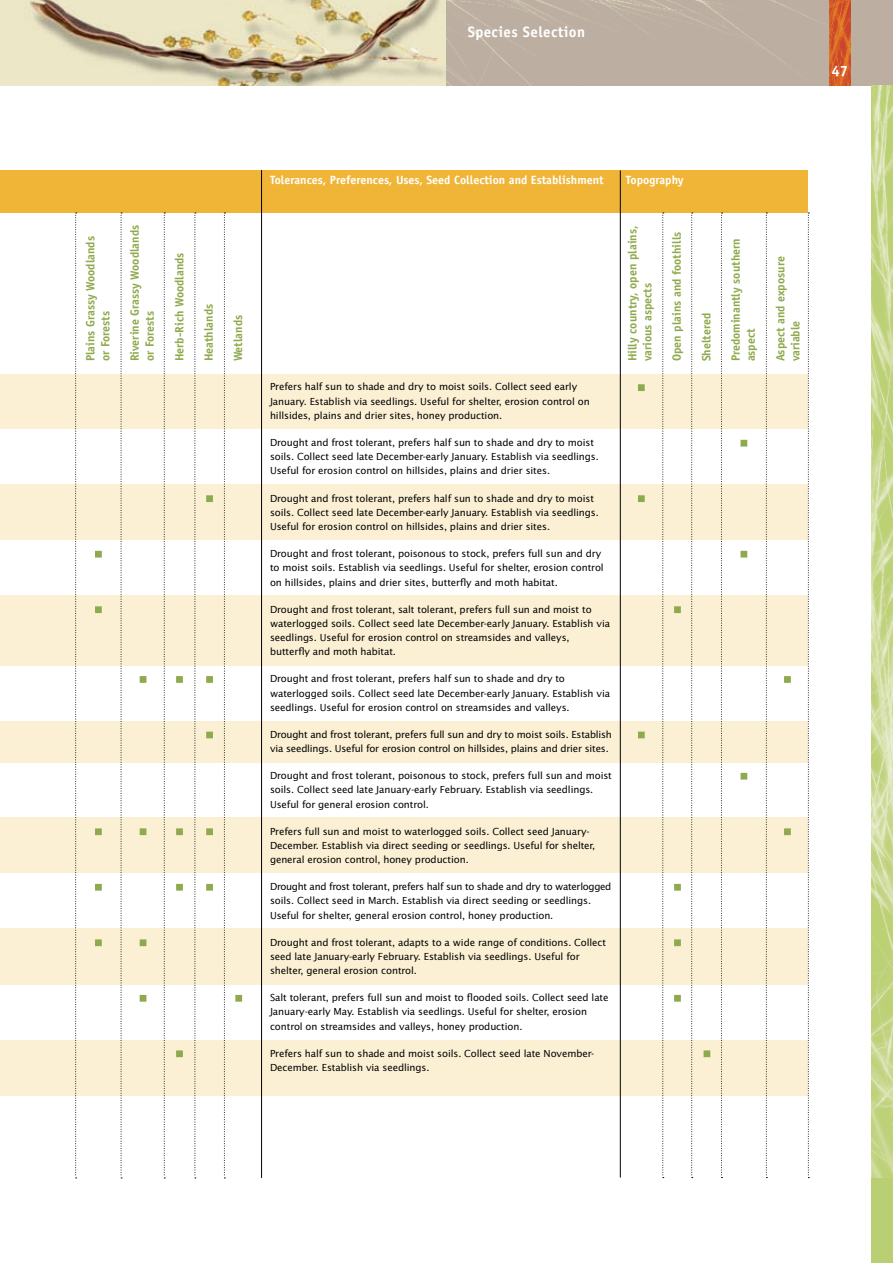
<style>
.page{position:relative;width:893px;height:1263px;background:#fff}
.page>*{position:absolute;margin:0;border:0;box-sizing:border-box;transform-origin:0 0}
.t1{font:700 15px "Officina Sans";letter-spacing:.025em;color:#fff}
.t2{font:700 12px/15px "Officina Sans";color:#8fa94d}
.t3{font:700 12px "Officina Sans";color:#fff}
.t4{font:9.75px/14.2px "Lucida Sans";letter-spacing:-.01em;color:#000}
.t5{font:700 9.75px "Lucida Sans";color:#8fa94d}
</style>
<div class="page">
<div style="left:0;top:374px;width:808px;height:55px;background:#fbf0d4"></div>
<div style="left:0;top:484px;width:808px;height:56px;background:#fbf0d4"></div>
<div style="left:0;top:595px;width:808px;height:70px;background:#fbf0d4"></div>
<div style="left:0;top:721px;width:808px;height:41px;background:#fbf0d4"></div>
<div style="left:0;top:817px;width:808px;height:56px;background:#fbf0d4"></div>
<div style="left:0;top:928px;width:808px;height:56px;background:#fbf0d4"></div>
<div style="left:0;top:1040px;width:808px;height:55px;background:#fbf0d4"></div>
<div style="left:0;top:170px;width:808px;height:43px;background:#f0b537"></div>
<hr style="left:261px;top:170px;width:1px;height:1008px;background:#000">
<svg style="left:75px;top:213px;width:2px;height:965px"></svg>
<svg style="left:121px;top:213px;width:1px;height:965px"></svg>
<svg style="left:164px;top:213px;width:1px;height:965px"></svg>
<svg style="left:195px;top:213px;width:1px;height:965px"></svg>
<svg style="left:224px;top:213px;width:1px;height:965px"></svg>
<hr style="left:620px;top:170px;width:1px;height:1007px;background:#000">
<svg style="left:662px;top:213px;width:2px;height:965px"></svg>
<svg style="left:691px;top:213px;width:2px;height:965px"></svg>
<svg style="left:721px;top:213px;width:1px;height:965px"></svg>
<svg style="left:766px;top:213px;width:1px;height:965px"></svg>
<svg style="left:808px;top:213px;width:1px;height:965px"></svg>
<img style="left:0;top:0;width:446px;height:85px">
<div style="left:446px;top:0;width:447px;height:85px;background:#bbafa1"></div>
<img style="left:829px;top:0;width:21px;height:85px">
<div style="left:872px;top:85px;width:21px;height:1178px;background:#bace73"></div>
<img style="left:872px;top:85px;width:21px;height:1093px">
<div style="left:95px;top:551px;width:7px;height:7px;border:3px solid #8fa94d"></div>
<div style="left:95px;top:606px;width:7px;height:7px;border:3px solid #8fa94d"></div>
<div style="left:95px;top:828px;width:7px;height:7px;border:3px solid #8fa94d"></div>
<div style="left:95px;top:884px;width:7px;height:7px;border:3px solid #8fa94d"></div>
<div style="left:95px;top:939px;width:7px;height:7px;border:3px solid #8fa94d"></div>
<div style="left:140px;top:676px;width:6px;height:7px;border:3px solid #8fa94d"></div>
<div style="left:140px;top:828px;width:6px;height:7px;border:3px solid #8fa94d"></div>
<div style="left:140px;top:939px;width:6px;height:7px;border:3px solid #8fa94d"></div>
<div style="left:140px;top:995px;width:6px;height:7px;border:3px solid #8fa94d"></div>
<div style="left:176px;top:676px;width:7px;height:7px;border:3px solid #8fa94d"></div>
<div style="left:176px;top:828px;width:7px;height:7px;border:3px solid #8fa94d"></div>
<div style="left:176px;top:884px;width:7px;height:7px;border:3px solid #8fa94d"></div>
<div style="left:176px;top:1050px;width:7px;height:7px;border:3px solid #8fa94d"></div>
<div style="left:206px;top:495px;width:7px;height:7px;border:3px solid #8fa94d"></div>
<div style="left:206px;top:676px;width:7px;height:7px;border:3px solid #8fa94d"></div>
<div style="left:206px;top:732px;width:7px;height:6px;border:3px solid #8fa94d"></div>
<div style="left:206px;top:828px;width:7px;height:7px;border:3px solid #8fa94d"></div>
<div style="left:206px;top:884px;width:7px;height:7px;border:3px solid #8fa94d"></div>
<div style="left:235px;top:995px;width:7px;height:7px;border:3px solid #8fa94d"></div>
<div style="left:638px;top:384px;width:7px;height:7px;border:3px solid #8fa94d"></div>
<div style="left:638px;top:495px;width:7px;height:7px;border:3px solid #8fa94d"></div>
<div style="left:638px;top:732px;width:7px;height:6px;border:3px solid #8fa94d"></div>
<div style="left:674px;top:606px;width:7px;height:7px;border:3px solid #8fa94d"></div>
<div style="left:674px;top:884px;width:7px;height:7px;border:3px solid #8fa94d"></div>
<div style="left:674px;top:939px;width:7px;height:7px;border:3px solid #8fa94d"></div>
<div style="left:674px;top:995px;width:7px;height:7px;border:3px solid #8fa94d"></div>
<div style="left:704px;top:1050px;width:6px;height:7px;border:3px solid #8fa94d"></div>
<div style="left:740px;top:440px;width:7px;height:6px;border:3px solid #8fa94d"></div>
<div style="left:740px;top:551px;width:7px;height:7px;border:3px solid #8fa94d"></div>
<div style="left:740px;top:773px;width:7px;height:7px;border:3px solid #8fa94d"></div>
<div style="left:784px;top:676px;width:7px;height:7px;border:3px solid #8fa94d"></div>
<div style="left:784px;top:828px;width:7px;height:7px;border:3px solid #8fa94d"></div>
<p class="t1" style="left:468px;top:23px;width:119px">Species Selection</p>
<p class="t1" style="left:831px;top:61px;width:18px">47</p>
<p class="t3" style="left:270px;top:172px;width:335px">Tolerances, Preferences, Uses, Seed Collection and Establishment</p>
<p class="t3" style="left:626px;top:172px;width:59px">Topography</p>
<p class="t2" style="left:83px;top:361px;width:127px;rotate:-90deg">Plains Grassy Woodlands or Forests</p>
<p class="t2" style="left:127px;top:361px;width:138px;rotate:-90deg">Riverine Grassy Woodlands or Forests</p>
<p class="t2" style="left:172px;top:361px;width:110px;rotate:-90deg">Herb-Rich Woodlands</p>
<p class="t2" style="left:201px;top:361px;width:59px;rotate:-90deg">Heathlands</p>
<p class="t2" style="left:231px;top:361px;width:48px;rotate:-90deg">Wetlands</p>
<p class="t2" style="left:625px;top:361px;width:137px;rotate:-90deg">Hilly country, open plains, various aspects</p>
<p class="t2" style="left:669px;top:361px;width:131px;rotate:-90deg">Open plains and foothills</p>
<p class="t2" style="left:699px;top:361px;width:50px;rotate:-90deg">Sheltered</p>
<p class="t2" style="left:728px;top:361px;width:125px;rotate:-90deg">Predominantly southern aspect</p>
<p class="t2" style="left:773px;top:361px;width:107px;rotate:-90deg">Aspect and exposure variable</p>
<p class="t5" style="left:95px;top:548px;width:8px">•</p>
<p class="t5" style="left:95px;top:603px;width:8px">•</p>
<p class="t5" style="left:95px;top:825px;width:8px">•</p>
<p class="t5" style="left:95px;top:881px;width:8px">•</p>
<p class="t5" style="left:95px;top:936px;width:8px">•</p>
<p class="t5" style="left:206px;top:492px;width:8px">•</p>
<p class="t5" style="left:140px;top:673px;width:8px">•</p>
<p class="t5" style="left:176px;top:673px;width:8px">•</p>
<p class="t5" style="left:206px;top:673px;width:8px">•</p>
<p class="t5" style="left:176px;top:825px;width:8px">•</p>
<p class="t5" style="left:176px;top:881px;width:8px">•</p>
<p class="t5" style="left:206px;top:825px;width:8px">•</p>
<p class="t5" style="left:206px;top:881px;width:8px">•</p>
<p class="t5" style="left:176px;top:1047px;width:8px">•</p>
<p class="t5" style="left:235px;top:992px;width:8px">•</p>
<p class="t4" style="left:270px;top:380px;width:321px">Prefers half sun to shade and dry to moist soils. Collect seed early<br>January. Establish via seedlings. Useful for shelter, erosion control on hillsides, plains and drier sites, honey production.</p>
<p class="t4" style="left:270px;top:435px;width:330px">Drought and frost tolerant, prefers half sun to shade and dry to moist soils. Collect seed late December-early January. Establish via seedlings.<br>Useful for erosion control on hillsides, plains and drier sites.</p>
<p class="t4" style="left:270px;top:491px;width:330px">Drought and frost tolerant, prefers half sun to shade and dry to moist soils. Collect seed late December-early January. Establish via seedlings.<br>Useful for erosion control on hillsides, plains and drier sites.</p>
<p class="t4" style="left:270px;top:546px;width:335px">Drought and frost tolerant, poisonous to stock, prefers full sun and dry to moist soils. Establish via seedlings. Useful for shelter, erosion control on hillsides, plains and drier sites, butterfly and moth habitat.</p>
<p class="t4" style="left:270px;top:602px;width:342px">Drought and frost tolerant, salt tolerant, prefers full sun and moist to waterlogged soils. Collect seed late December-early January. Establish via seedlings. Useful for erosion control on streamsides and valleys, butterfly and moth habitat.</p>
<p class="t4" style="left:270px;top:671px;width:342px">Drought and frost tolerant, prefers half sun to shade and dry to waterlogged soils. Collect seed late December-early January. Establish via seedlings. Useful for erosion control on streamsides and valleys.</p>
<p class="t4" style="left:270px;top:727px;width:343px">Drought and frost tolerant, prefers full sun and dry to moist soils. Establish via seedlings. Useful for erosion control on hillsides, plains and drier sites.</p>
<p class="t4" style="left:270px;top:768px;width:343px">Drought and frost tolerant, poisonous to stock, prefers full sun and moist soils. Collect seed late January-early February. Establish via seedlings.<br>Useful for general erosion control.</p>
<p class="t4" style="left:270px;top:824px;width:327px">Prefers full sun and moist to waterlogged soils. Collect seed January-<br>December. Establish via direct seeding or seedlings. Useful for shelter, general erosion control, honey production.</p>
<p class="t4" style="left:270px;top:879px;width:343px">Drought and frost tolerant, prefers half sun to shade and dry to waterlogged soils. Collect seed in March. Establish via direct seeding or seedlings.<br>Useful for shelter, general erosion control, honey production.</p>
<p class="t4" style="left:270px;top:935px;width:338px">Drought and frost tolerant, adapts to a wide range of conditions. Collect seed late January-early February. Establish via seedlings. Useful for shelter, general erosion control.</p>
<p class="t4" style="left:270px;top:990px;width:340px">Salt tolerant, prefers full sun and moist to flooded soils. Collect seed late<br>January-early May. Establish via seedlings. Useful for shelter, erosion control on streamsides and valleys, honey production.</p>
<p class="t4" style="left:270px;top:1046px;width:326px">Prefers half sun to shade and moist soils. Collect seed late November-<br>December. Establish via seedlings.</p>
<p class="t5" style="left:638px;top:381px;width:8px">•</p>
<p class="t5" style="left:638px;top:492px;width:8px">•</p>
<p class="t5" style="left:674px;top:603px;width:8px">•</p>
<p class="t5" style="left:674px;top:881px;width:8px">•</p>
<p class="t5" style="left:674px;top:936px;width:8px">•</p>
<p class="t5" style="left:674px;top:992px;width:8px">•</p>
<p class="t5" style="left:784px;top:673px;width:8px">•</p>
<p class="t5" style="left:784px;top:825px;width:8px">•</p>
</div>
